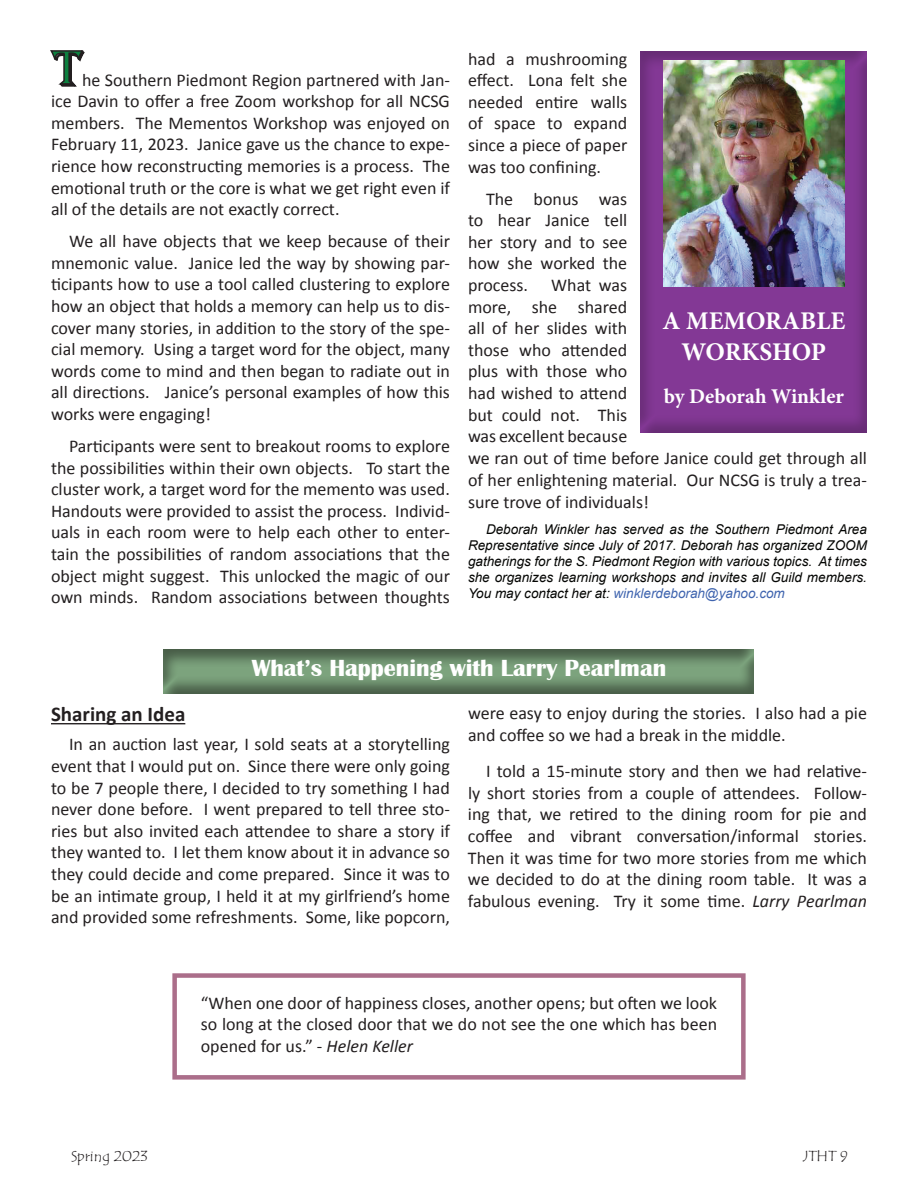
<style>
.page{position:relative;width:918px;height:1188px;background:#fff}
.page>*{position:absolute;margin:0;border:0;box-sizing:border-box;transform-origin:0 0}
.t1{font:52.5px "Algerian";color:#0d803f}
.t2{font:700 25.5px/30.6px "Minion Pro";letter-spacing:-.005em;color:#fff;text-align:center}
.t3{font:700 24px "Britannic";color:#fff}
.t4{font:700 21px "Minion Pro";letter-spacing:.005em;color:#fff}
.t5{font:700 21px "Calibri";color:#231f20}
.t6{font:18px/21.6px "Calibri";color:#231f20;text-align:justify}
.t7{font:15px "Tempus Sans ITC";color:#231f20}
.t8{font:italic 13.5px/16.2px "Arial";color:#040503;text-align:justify}
.s1{color:#4065af}
.s2{font-style:italic}
</style>
<div class="page">
<div style="left:636px;top:49px;width:231px;height:384px;background:#231f20;opacity:.26"></div>
<img style="left:663px;top:61px;width:181px;height:226px">
<svg style="left:50px;top:50px;width:35px;height:37px"></svg>
<hr style="left:51px;top:723px;width:134px;height:1px;background:#231f20">
<div style="left:154px;top:642px;width:601px;height:52px;background:#231f20;opacity:.5"></div>
<div style="left:172px;top:973px;width:574px;height:107px;border:4px solid #ab6e8a"></div>
<h1 class="t1" style="left:53px;top:39px;width:32px">T</h1>
<p class="t6" style="left:51px;top:69px;width:400px;text-indent:31px">he Southern Piedmont Region partnered with Jan&shy;ice Davin to offer a free Zoom workshop for all NCSG members. The Mementos Workshop was enjoyed on February 11, 2023. Janice gave us the chance to expe&shy;rience how reconstructing memories is a process. The emotional truth or the core is what we get right even if all of the details are not exactly correct.</p>
<p class="t6" style="left:51px;top:230px;width:401px;text-indent:18px">We all have objects that we keep because of their mnemonic value. Janice led the way by showing par&shy;ticipants how to use a tool called clustering to explore how an object that holds a memory can help us to dis&shy;cover many stories, in addition to the story of the spe&shy;cial memory. Using a target word for the object, many words come to mind and then began to radiate out in all directions. Janice’s personal examples of how this works were engaging!</p>
<p class="t6" style="left:51px;top:435px;width:401px;text-indent:18px">Participants were sent to breakout rooms to explore the possibilities within their own objects. To start the cluster work, a target word for the memento was used.<br>Handouts were provided to assist the process. Individ&shy;uals in each room were to help each other to enter&shy;tain the possibilities of random associations that the object might suggest. This unlocked the magic of our own minds. Random associations between thoughts</p>
<p class="t6" style="left:468px;top:48px;width:161px">had a mushrooming effect. Lona felt she needed entire walls of space to expand since a piece of paper was too confining.</p>
<p class="t6" style="left:468px;top:188px;width:161px;text-indent:18px">The bonus was to hear Janice tell her story and to see how she worked the process.</p>
<p class="t6" style="left:468px;top:274px;width:401px;text-align:left;text-indent:83px">What was<br>more, she shared<br>all of her slides with<br>those who attended<br>plus with those who<br>had wished to attend<br>but could not. This<br>was excellent because<br>we ran out of time before Janice could get through all of her enlightening material. Our NCSG is truly a trea&shy;sure trove of individuals!</p>
<p class="t8" style="left:468px;top:521px;width:401px;text-indent:18px">Deborah Winkler has served as the Southern Piedmont Area Representative since July of 2017. Deborah has organized ZOOM gatherings for the S. Piedmont Region with various topics. At times she organizes learning workshops and invites all Guild members.<br>You may contact her at: <span class="s1">winklerdeborah@yahoo.com</span></p>
<h2 class="t2" style="left:663px;top:306px;width:184px">A MEMORABLE<br>WORKSHOP</h2>
<p class="t4" style="left:664px;top:382px;width:182px">by Deborah Winkler</p>
<h3 class="t3" style="left:252px;top:654px;width:416px">What’s Happening with Larry Pearlman</h3>
<p class="t6" style="left:468px;top:702px;width:400px">were easy to enjoy during the stories. I also had a pie and coffee so we had a break in the middle.</p>
<p class="t6" style="left:468px;top:761px;width:401px;text-indent:18px">I told a 15-minute story and then we had relative&shy;ly short stories from a couple of attendees. Follow&shy;ing that, we retired to the dining room for pie and coffee and vibrant conversation/informal stories.<br>Then it was time for two more stories from me which we decided to do at the dining room table. It was a fabulous evening. Try it some time. <span class="s2">Larry Pearlman</span></p>
<p class="t5" style="left:51px;top:701px;width:136px">Sharing an Idea</p>
<p class="t6" style="left:51px;top:734px;width:401px;text-indent:18px">In an auction last year, I sold seats at a storytelling event that I would put on. Since there were only going to be 7 people there, I decided to try something I had never done before. I went prepared to tell three sto&shy;ries but also invited each attendee to share a story if they wanted to. I let them know about it in advance so they could decide and come prepared. Since it was to be an intimate group, I held it at my girlfriend’s home and provided some refreshments. Some, like popcorn,</p>
<p class="t6" style="left:201px;top:992px;width:518px">“When one door of happiness closes, another opens; but often we look so long at the closed door that we do not see the one which has been opened for us.” - <span class="s2">Helen Keller</span></p>
<p class="t7" style="left:71px;top:1146px;width:78px">Spring 2023</p>
<p class="t7" style="left:803px;top:1146px;width:46px">JTHT 9</p>
</div>
